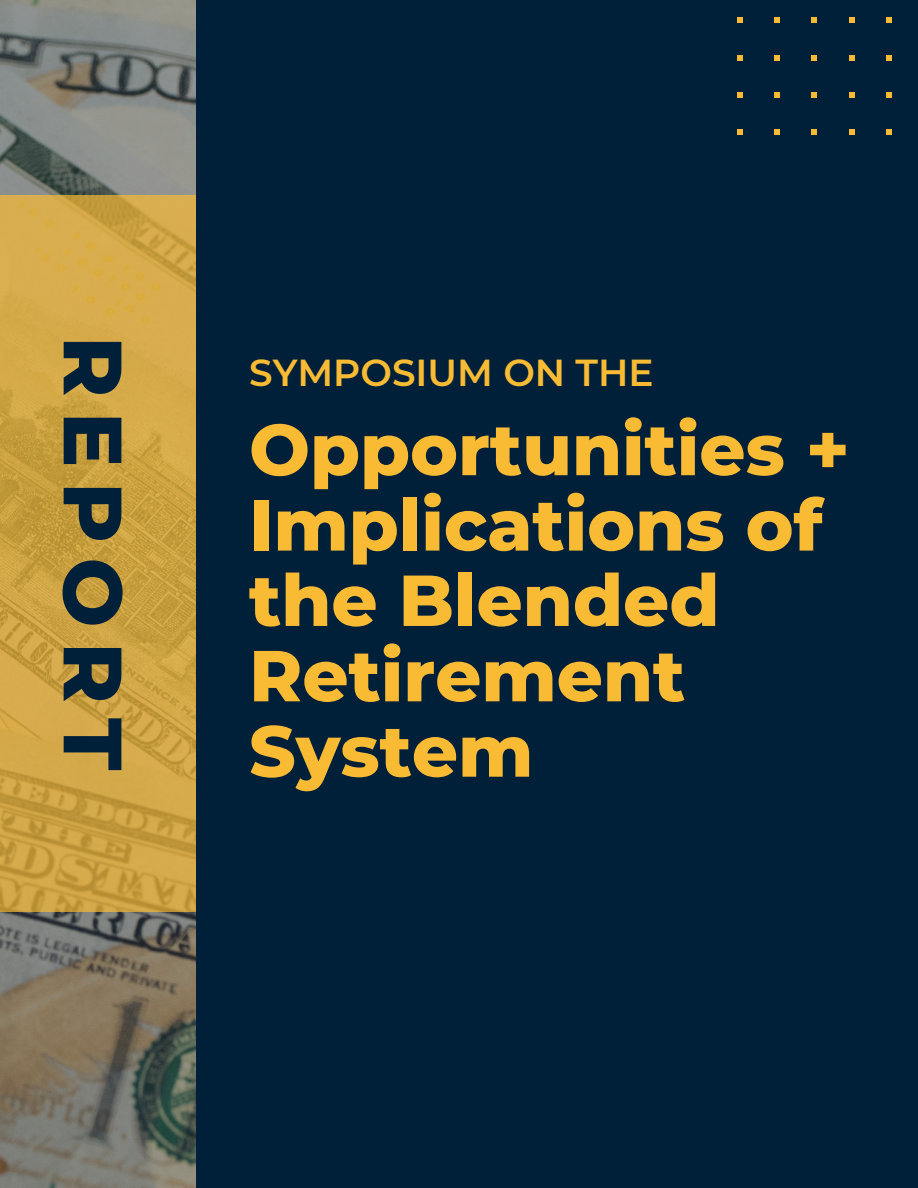
<style>
.page{position:relative;width:918px;height:1188px;background:#002039}
.page>*{position:absolute;margin:0;border:0;box-sizing:border-box;transform-origin:0 0}
.t1{font:800 82.5px "Montserrat";letter-spacing:.18em;color:#002039}
.t2{font:800 72px/75.3px "Montserrat";color:#fabb34}
.t3{font:600 37.5px "Montserrat";color:#fabb34}
</style>
<div class="page">
<img style="left:0;top:0;width:196px;height:1188px">
<svg style="left:0;top:195px;width:195px;height:717px;background:#cea444"></svg>
<svg style="left:737px;top:18px;width:5px;height:5px"></svg>
<svg style="left:737px;top:55px;width:5px;height:6px"></svg>
<svg style="left:737px;top:92px;width:5px;height:6px"></svg>
<svg style="left:737px;top:129px;width:5px;height:6px"></svg>
<svg style="left:774px;top:18px;width:6px;height:5px"></svg>
<svg style="left:774px;top:55px;width:6px;height:6px"></svg>
<svg style="left:774px;top:92px;width:6px;height:6px"></svg>
<svg style="left:774px;top:129px;width:6px;height:6px"></svg>
<svg style="left:811px;top:18px;width:6px;height:5px"></svg>
<svg style="left:811px;top:55px;width:6px;height:6px"></svg>
<svg style="left:811px;top:92px;width:6px;height:6px"></svg>
<svg style="left:811px;top:129px;width:6px;height:6px"></svg>
<svg style="left:849px;top:18px;width:6px;height:5px"></svg>
<svg style="left:849px;top:55px;width:6px;height:6px"></svg>
<svg style="left:849px;top:92px;width:6px;height:6px"></svg>
<svg style="left:849px;top:129px;width:6px;height:6px"></svg>
<svg style="left:886px;top:18px;width:6px;height:5px"></svg>
<svg style="left:886px;top:55px;width:6px;height:6px"></svg>
<svg style="left:886px;top:92px;width:6px;height:6px"></svg>
<svg style="left:886px;top:129px;width:6px;height:6px"></svg>
<p class="t1" style="left:144px;top:336px;width:436px;rotate:90deg">REPORT</p>
<p class="t3" style="left:249px;top:350px;width:406px">SYMPOSIUM ON THE</p>
<p class="t2" style="left:249px;top:412px;width:602px">Opportunities +<br>Implications of the Blended<br>Retirement<br>System</p>
</div>
